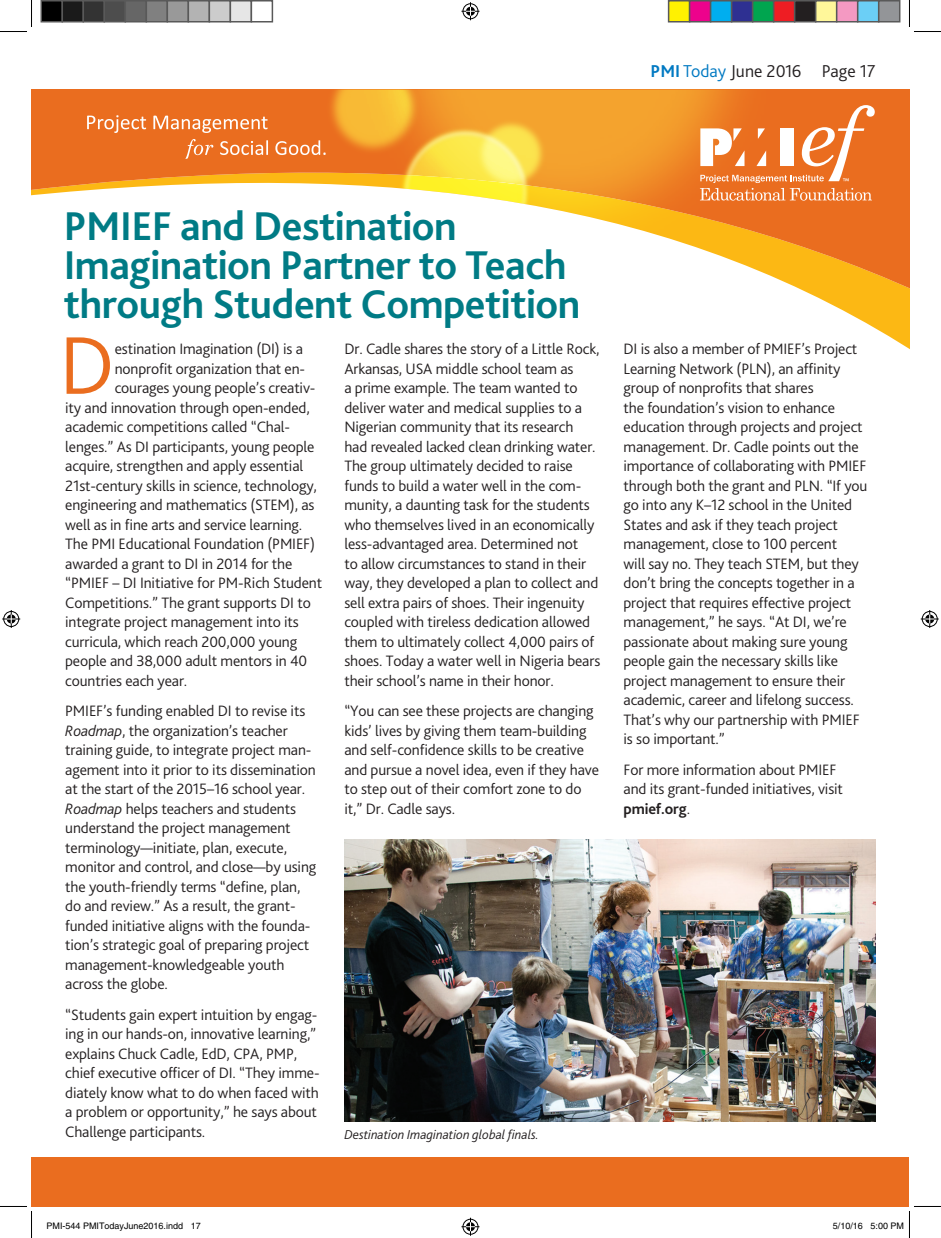
<style>
.page{position:relative;width:941px;height:1238px;background:#fff}
.page>*{position:absolute;margin:0;border:0;box-sizing:border-box;transform-origin:0 0}
.ContentsBoxBold{font:300 85.5px "Bliss 2";color:#ea6d1f}
.Head_28_Bliss{font:700 42px/39px "Bliss 2";letter-spacing:-.01em;color:#007b85}
.t1{font:300 18px "Bliss 2";color:#231f20}
.Body_10_5{font:300 15.75px/19.5px "Bliss 2";letter-spacing:-.01em;color:#231f20}
.t2{font:italic 300 13.5px "Bliss 2";color:#231f20}
.t3{font:9px "Helvetica";color:#000}
.s1{font-weight:700;color:#0079c2}
.s2{color:#0079c2}
.s3{font-style:italic}
.s4{font-weight:700}
</style>
<div class="page">
<svg style="left:810px;top:294px;width:99px;height:55px"></svg>
<svg style="left:32px;top:89px;width:877px;height:205px"></svg>
<img style="left:364px;top:89px;width:402px;height:160px">
<img style="left:324px;top:89px;width:98px;height:67px">
<img style="left:541px;top:117px;width:6px;height:72px">
<img style="left:390px;top:116px;width:151px;height:153px">
<svg style="left:87px;top:115px;width:59px;height:18px"></svg>
<svg style="left:153px;top:116px;width:114px;height:17px;background:#ef9258"></svg>
<svg style="left:185px;top:139px;width:28px;height:20px"></svg>
<svg style="left:220px;top:140px;width:48px;height:15px"></svg>
<svg style="left:275px;top:140px;width:50px;height:15px"></svg>
<svg style="left:700px;top:105px;width:174px;height:96px"></svg>
<div style="left:32px;top:1157px;width:877px;height:49px;background:#ea6d1f"></div>
<img style="left:344px;top:839px;width:531px;height:282px">
<svg style="left:0;top:0;width:32px;height:32px"></svg>
<svg style="left:0;top:1206px;width:32px;height:32px"></svg>
<svg style="left:909px;top:0;width:31px;height:32px"></svg>
<svg style="left:909px;top:1206px;width:31px;height:32px"></svg>
<svg style="left:461px;top:2px;width:18px;height:18px"></svg>
<svg style="left:461px;top:1217px;width:18px;height:18px"></svg>
<svg style="left:2px;top:610px;width:18px;height:18px"></svg>
<svg style="left:920px;top:610px;width:18px;height:18px"></svg>
<div style="left:41px;top:1px;width:21px;height:21px;background:#000"></div>
<div style="left:40px;top:0;width:23px;height:22px;border:2px solid #595959"></div>
<div style="left:62px;top:1px;width:21px;height:21px;background:#1a1a1a"></div>
<div style="left:62px;top:0;width:22px;height:22px;border:2px solid #595959"></div>
<div style="left:83px;top:1px;width:21px;height:21px;background:#333"></div>
<div style="left:82px;top:0;width:23px;height:22px;border:2px solid #595959"></div>
<div style="left:104px;top:1px;width:21px;height:21px;background:#4d4d4d"></div>
<div style="left:104px;top:0;width:22px;height:22px;border:2px solid #595959"></div>
<div style="left:125px;top:1px;width:21px;height:21px;background:#666"></div>
<div style="left:124px;top:0;width:23px;height:22px;border:2px solid #595959"></div>
<div style="left:146px;top:1px;width:21px;height:21px;background:#808080"></div>
<div style="left:146px;top:0;width:22px;height:22px;border:2px solid #595959"></div>
<div style="left:167px;top:1px;width:21px;height:21px;background:#999"></div>
<div style="left:166px;top:0;width:23px;height:22px;border:2px solid #595959"></div>
<div style="left:188px;top:1px;width:21px;height:21px;background:#b3b3b3"></div>
<div style="left:188px;top:0;width:22px;height:22px;border:2px solid #595959"></div>
<div style="left:209px;top:1px;width:21px;height:21px;background:#ccc"></div>
<div style="left:208px;top:0;width:23px;height:22px;border:2px solid #595959"></div>
<div style="left:230px;top:1px;width:21px;height:21px;background:#e6e6e6"></div>
<div style="left:230px;top:0;width:22px;height:22px;border:2px solid #595959"></div>
<div style="left:250px;top:0;width:23px;height:22px;border:2px solid #595959"></div>
<div style="left:668px;top:1px;width:21px;height:21px;background:#fff101"></div>
<div style="left:668px;top:0;width:22px;height:22px;border:2px solid #595959"></div>
<div style="left:689px;top:1px;width:21px;height:21px;background:#ed028c"></div>
<div style="left:688px;top:0;width:23px;height:22px;border:2px solid #595959"></div>
<div style="left:710px;top:1px;width:21px;height:21px;background:#00aeef"></div>
<div style="left:710px;top:0;width:22px;height:22px;border:2px solid #595959"></div>
<div style="left:731px;top:1px;width:21px;height:21px;background:#2e3092"></div>
<div style="left:730px;top:0;width:23px;height:22px;border:2px solid #595959"></div>
<div style="left:752px;top:1px;width:21px;height:21px;background:#00a54f"></div>
<div style="left:752px;top:0;width:22px;height:22px;border:2px solid #595959"></div>
<div style="left:773px;top:1px;width:21px;height:21px;background:#ee1d23"></div>
<div style="left:772px;top:0;width:23px;height:22px;border:2px solid #595959"></div>
<div style="left:794px;top:1px;width:21px;height:21px;background:#231f20"></div>
<div style="left:794px;top:0;width:22px;height:22px;border:2px solid #595959"></div>
<div style="left:815px;top:1px;width:21px;height:21px;background:#fff79a"></div>
<div style="left:814px;top:0;width:23px;height:22px;border:2px solid #595959"></div>
<div style="left:836px;top:1px;width:21px;height:21px;background:#f499c2"></div>
<div style="left:836px;top:0;width:22px;height:22px;border:2px solid #595959"></div>
<div style="left:857px;top:1px;width:21px;height:21px;background:#6bcff6"></div>
<div style="left:856px;top:0;width:23px;height:22px;border:2px solid #595959"></div>
<div style="left:878px;top:1px;width:21px;height:21px;background:#939598"></div>
<div style="left:878px;top:0;width:22px;height:22px;border:2px solid #595959"></div>
<p class="t1" style="left:650px;top:60px;width:227px"><span class="s1">PMI</span> <span class="s2">Today</span> June 2016 Page 17</p>
<p class="Head_28_Bliss" style="left:64px;top:205px;width:518px">PMIEF and Destination<br>Imagination Partner to Teach through Student Competition</p>
<p class="Body_10_5" style="left:115px;top:339px;width:190px">estination Imagination (DI) is a</p>
<p class="Body_10_5" style="left:115px;top:358px;width:192px">nonprofit organization that en-</p>
<p class="Body_10_5" style="left:115px;top:378px;width:202px">courages young people’s creativ-</p>
<p class="Body_10_5" style="left:65px;top:397px;width:246px">ity and innovation through open-ended,</p>
<p class="Body_10_5" style="left:65px;top:417px;width:226px">academic competitions called “Chal-</p>
<p class="Body_10_5" style="left:65px;top:436px;width:251px">lenges.” As DI participants, young people</p>
<p class="Body_10_5" style="left:65px;top:456px;width:239px">acquire, strengthen and apply essential</p>
<p class="Body_10_5" style="left:65px;top:475px;width:253px">21st-century skills in science, technology,</p>
<p class="Body_10_5" style="left:65px;top:495px;width:251px">engineering and mathematics (STEM), as</p>
<p class="Body_10_5" style="left:65px;top:514px;width:238px">well as in fine arts and service learning.</p>
<p class="Body_10_5" style="left:65px;top:534px;width:251px">The PMI Educational Foundation (PMIEF)</p>
<p class="Body_10_5" style="left:65px;top:553px;width:229px">awarded a grant to DI in 2014 for the</p>
<p class="Body_10_5" style="left:65px;top:573px;width:258px">“PMIEF – DI Initiative for PM-Rich Student</p>
<p class="Body_10_5" style="left:65px;top:592px;width:247px">Competitions.” The grant supports DI to</p>
<p class="Body_10_5" style="left:65px;top:612px;width:235px">integrate project management into its</p>
<p class="Body_10_5" style="left:65px;top:631px;width:233px">curricula, which reach 200,000 young</p>
<p class="Body_10_5" style="left:65px;top:651px;width:243px">people and 38,000 adult mentors in 40</p>
<p class="Body_10_5" style="left:65px;top:670px;width:124px">countries each year.</p>
<p class="Body_10_5" style="left:65px;top:701px;width:252px">PMIEF’s funding enabled DI to revise its <span class="s3">Roadmap</span>, the organization’s teacher training guide, to integrate project man&shy;agement into it prior to its dissemination at the start of the 2015–16 school year.<br><span class="s3">Roadmap</span> helps teachers and students understand the project management terminology—initiate, plan, execute, monitor and control, and close—by using the youth-friendly terms “define, plan, do and review.” As a result, the grant&shy;funded initiative aligns with the founda&shy;tion’s strategic goal of preparing project management-knowledgeable youth across the globe.</p>
<p class="Body_10_5" style="left:65px;top:1004px;width:256px">“Students gain expert intuition by engag&shy;ing in our hands-on, innovative learning,” explains Chuck Cadle, EdD, CPA, PMP, chief executive officer of DI. “They imme&shy;diately know what to do when faced with a problem or opportunity,” he says about Challenge participants.</p>
<p class="ContentsBoxBold" style="left:59px;top:312px;width:57px">D</p>
<p class="Body_10_5" style="left:344px;top:339px;width:257px">Dr. Cadle shares the story of a Little Rock, Arkansas, USA middle school team as<br>a prime example. The team wanted to deliver water and medical supplies to a Nigerian community that its research had revealed lacked clean drinking water.<br>The group ultimately decided to raise funds to build a water well in the com&shy;munity, a daunting task for the students who themselves lived in an economically less-advantaged area. Determined not<br>to allow circumstances to stand in their way, they developed a plan to collect and sell extra pairs of shoes. Their ingenuity coupled with tireless dedication allowed them to ultimately collect 4,000 pairs of shoes. Today a water well in Nigeria bears their school’s name in their honor.</p>
<p class="Body_10_5" style="left:344px;top:701px;width:256px">“You can see these projects are changing kids’ lives by giving them team-building and self-confidence skills to be creative and pursue a novel idea, even if they have to step out of their comfort zone to do it,” Dr. Cadle says.</p>
<p class="t2" style="left:344px;top:1126px;width:196px">Destination Imagination global finals.</p>
<p class="Body_10_5" style="left:623px;top:339px;width:245px">DI is also a member of PMIEF’s Project Learning Network (PLN), an affinity group of nonprofits that shares<br>the foundation’s vision to enhance education through projects and project management. Dr. Cadle points out the importance of collaborating with PMIEF through both the grant and PLN. “If you go into any K–12 school in the United States and ask if they teach project management, close to 100 percent<br>will say no. They teach STEM, but they don’t bring the concepts together in a project that requires effective project management,” he says. “At DI, we’re passionate about making sure young people gain the necessary skills like project management to ensure their academic, career and lifelong success.<br>That’s why our partnership with PMIEF is so important.”</p>
<p class="Body_10_5" style="left:623px;top:759px;width:221px">For more information about PMIEF and its grant-funded initiatives, visit <span class="s4">pmief.org</span>.</p>
<p class="t3" style="left:46px;top:1220px;width:156px">PMI-544 PMITodayJune2016.indd 17</p>
<p class="t3" style="left:832px;top:1220px;width:73px">5/10/16 5:00 PM</p>
</div>
